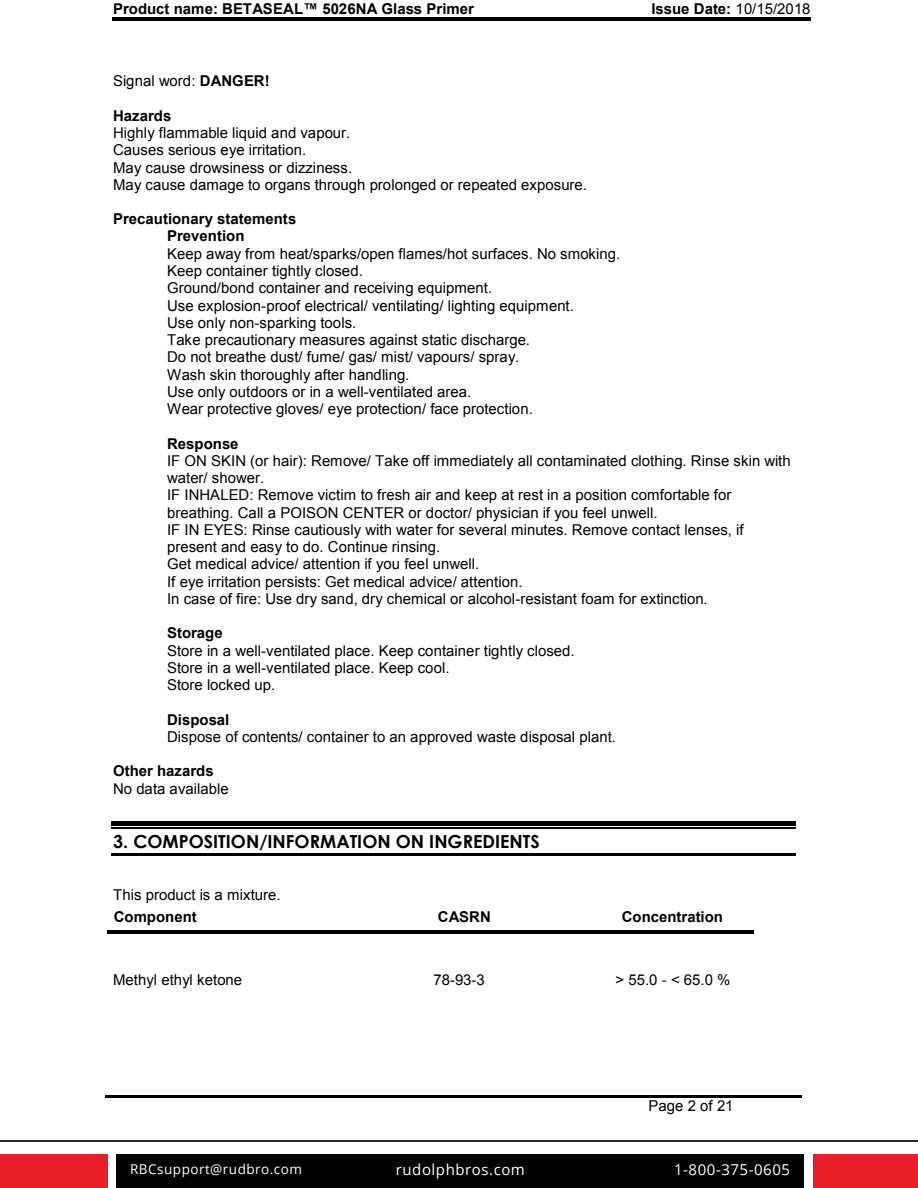
<style>
.page{position:relative;width:918px;height:1188px;background:#fff}
.page>*{position:absolute;margin:0;border:0;box-sizing:border-box;transform-origin:0 0}
.t1{font:700 18px "Century Gothic";color:#000}
.t2{font:15px/17.2px "Arial";color:#000}
.t3{font:700 15px/17.2px "Arial";color:#000;text-align:center}
.t4{font:15px "Open Sans";letter-spacing:.035em;color:#fff}
.t5{font:13.5px "Open Sans";letter-spacing:.035em;color:#fff}
.s1{font-weight:400}
.s2{font-weight:700}
.s3{color:#1c1c1c}
</style>
<div class="page">
<div style="left:813px;top:1155px;width:105px;height:33px;background:#e81e29"></div>
<div style="left:0;top:1155px;width:107px;height:33px;background:#e81e29"></div>
<div style="left:116px;top:1155px;width:688px;height:33px;background:#000101"></div>
<hr style="left:0;top:1140px;width:918px;height:2px;background:#292829">
<hr style="left:112px;top:17px;width:475px;height:4px;background:#000">
<hr style="left:589px;top:17px;width:222px;height:4px;background:#000">
<hr style="left:105px;top:1095px;width:535px;height:2px;background:#000">
<hr style="left:643px;top:1095px;width:159px;height:2px;background:#000">
<div style="left:111px;top:821px;width:685px;height:5px;background:#000"></div>
<hr style="left:111px;top:827px;width:685px;height:1px;background:#000">
<hr style="left:111px;top:853px;width:685px;height:3px;background:#000">
<hr style="left:107px;top:931px;width:323px;height:3px;background:#000">
<hr style="left:432px;top:931px;width:160px;height:3px;background:#000">
<hr style="left:594px;top:931px;width:160px;height:3px;background:#000">
<p class="t3" style="left:113px;top:0;width:362px">Product name: BETASEAL™ 5026NA Glass Primer</p>
<p class="t3" style="left:651px;top:0;width:161px">Issue Date: <span class="s1">10/15/2018</span></p>
<p class="t2" style="left:113px;top:72px;width:158px">Signal word: <span class="s2">DANGER!</span></p>
<p class="t3" style="left:113px;top:107px;width:60px">Hazards</p>
<p class="t2" style="left:113px;top:124px;width:475px">Highly flammable liquid and vapour.<br>Causes serious eye irritation.<br>May cause drowsiness or dizziness.<br>May cause damage to organs through prolonged or repeated exposure.</p>
<p class="t3" style="left:113px;top:211px;width:185px">Precautionary statements<br>Prevention</p>
<p class="t2" style="left:167px;top:245px;width:455px">Keep away from heat/sparks/open flames/hot surfaces. No smoking.<br>Keep container tightly closed.<br>Ground/bond container and receiving equipment.<br>Use explosion-proof electrical/ ventilating/ lighting equipment.<br>Use only non-sparking tools.<br>Take precautionary measures against static discharge.<br>Do not breathe dust/ fume/ gas/ mist/ vapours/ spray.<br>Wash skin thoroughly after handling.<br>Use only outdoors or in a well-ventilated area.<br>Wear protective gloves/ eye protection/ face protection.</p>
<p class="t3" style="left:167px;top:435px;width:73px">Response</p>
<p class="t2" style="left:167px;top:452px;width:625px">IF ON SKIN (or hair): Remove/ Take off immediately all contaminated clothing. Rinse skin with water/ shower.<br>IF INHALED: Remove victim to fresh air and keep at rest in a position comfortable for breathing. Call a POISON CENTER or doctor/ physician if you feel unwell.<br>IF IN EYES: Rinse cautiously with water for several minutes. Remove contact lenses, if present and easy to do. Continue rinsing.<br>Get medical advice/ attention if you feel unwell.<br>If eye irritation persists: Get medical advice/ attention.<br>In case of fire: Use dry sand, dry chemical or alcohol-resistant foam for extinction.</p>
<p class="t3" style="left:167px;top:625px;width:57px">Storage</p>
<p class="t2" style="left:167px;top:642px;width:409px">Store in a well-ventilated place. Keep container tightly closed.<br>Store in a well-ventilated place. Keep cool.<br>Store locked up.</p>
<p class="t3" style="left:167px;top:711px;width:64px">Disposal</p>
<p class="t2" style="left:167px;top:728px;width:450px">Dispose of contents/ container to an approved waste disposal plant.</p>
<p class="t3" style="left:113px;top:763px;width:102px">Other hazards</p>
<p class="t2" style="left:113px;top:780px;width:117px">No data available</p>
<p class="t1" style="left:113px;top:828px;width:428px">3. COMPOSITION/INFORMATION ON INGREDIENTS</p>
<p class="t2" style="left:113px;top:886px;width:169px">This product is a mixture.</p>
<p class="t3" style="left:114px;top:909px;width:85px">Component</p>
<p class="t3" style="left:438px;top:909px;width:55px">CASRN</p>
<p class="t3" style="left:622px;top:909px;width:103px">Concentration</p>
<p class="t2" style="left:113px;top:972px;width:131px">Methyl ethyl ketone</p>
<p class="t2" style="left:433px;top:972px;width:53px">78-93-3</p>
<p class="t2" style="left:616px;top:972px;width:116px">&gt; 55.0 <span class="s3">-</span> &lt; 65.0 %</p>
<p class="t2" style="left:649px;top:1097px;width:87px">Page 2 of 21</p>
<p class="t5" style="left:130px;top:1160px;width:173px">RBCsupport@rudbro.com</p>
<p class="t4" style="left:396px;top:1160px;width:131px">rudolphbros.com</p>
<p class="t4" style="left:674px;top:1160px;width:117px">1-800-375-0605</p>
</div>
